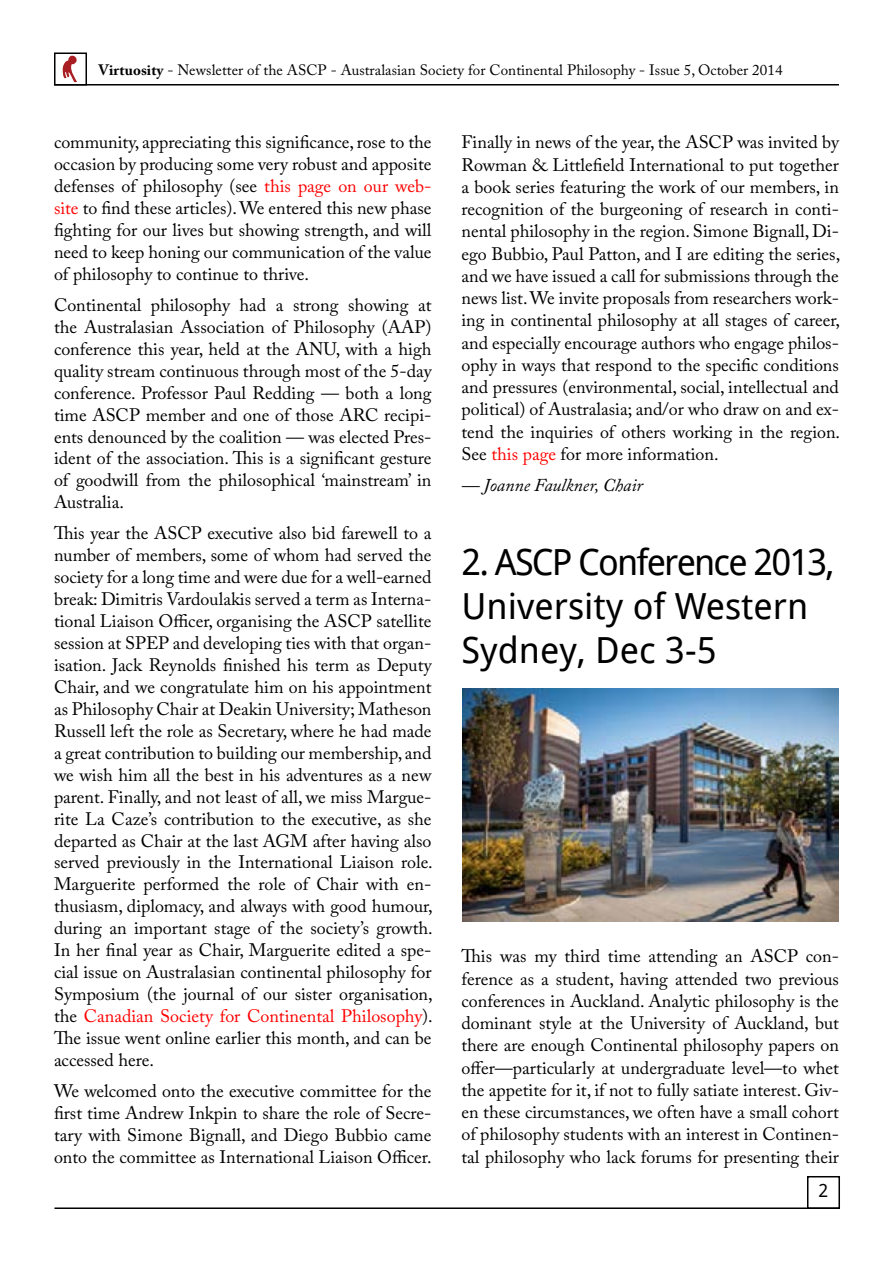
<style>
.page{position:relative;width:893px;height:1263px;background:#fff}
.page>*{position:absolute;margin:0;border:0;box-sizing:border-box;transform-origin:0 0}
.t1{font:36px/43.8px "Droid Sans";color:#000}
.t2{font:18px/21.9px "Adobe Caslon Pro";color:#000;text-align:justify}
.t3{font:italic 18px "Adobe Caslon Pro";color:#000}
.t4{font:18px "Droid Sans";color:#000}
.t5{font:15px "Adobe Caslon Pro";letter-spacing:.005em;color:#000}
.t6{font:6.45px "Rockwell";color:#000}
.s1{font-weight:700}
.s2{color:#f00}
</style>
<div class="page">
<hr style="left:54px;top:1207px;width:784px;height:2px;background:#000">
<div style="left:807px;top:1176px;width:33px;height:33px;border:2px solid #000"></div>
<hr style="left:54px;top:84px;width:785px;height:2px;background:#000">
<div style="left:54px;top:52px;width:33px;height:34px;border:2px solid #000"></div>
<svg style="left:62px;top:56px;width:15px;height:26px"></svg>
<img style="left:462px;top:688px;width:376px;height:233px">
<p class="t5" style="left:98px;top:61px;width:686px"><span class="s1">Virtuosity</span> - Newsletter of the ASCP - Australasian Society for Continental Philosophy - Issue 5, October 2014</p>
<p class="t6" style="left:84px;top:69px;width:79px">for Continental Philosophy</p>
<p class="t2" style="left:54px;top:131px;width:379px">community, appreciating this significance, rose to the occasion by producing some very robust and apposite defenses of philosophy (see <span class="s2">this page on our web&shy;site</span> to find these articles). We entered this new phase fighting for our lives but showing strength, and will need to keep honing our communication of the value of philosophy to continue to thrive.</p>
<p class="t2" style="left:54px;top:294px;width:379px">Continental philosophy had a strong showing at the Australasian Association of Philosophy (AAP) conference this year, held at the ANU, with a high quality stream continuous through most of the 5-day conference. Professor Paul Redding — both a long time ASCP member and one of those ARC recipi&shy;ents denounced by the coalition — was elected Pres&shy;ident of the association. This is a significant gesture of goodwill from the philosophical ‘mainstream’ in Australia.</p>
<p class="t2" style="left:54px;top:522px;width:380px">This year the ASCP executive also bid farewell to a number of members, some of whom had served the society for a long time and were due for a well-earned break: Dimitris Vardoulakis served a term as Interna&shy;tional Liaison Officer, organising the ASCP satellite session at SPEP and developing ties with that organ&shy;isation. Jack Reynolds finished his term as Deputy Chair, and we congratulate him on his appointment as Philosophy Chair at Deakin University; Matheson Russell left the role as Secretary, where he had made a great contribution to building our membership, and we wish him all the best in his adventures as a new parent. Finally, and not least of all, we miss Margue&shy;rite La Caze’s contribution to the executive, as she departed as Chair at the last AGM after having also served previously in the International Liaison role.<br>Marguerite performed the role of Chair with en&shy;thusiasm, diplomacy, and always with good humour, during an important stage of the society’s growth.<br>In her final year as Chair, Marguerite edited a spe&shy;cial issue on Australasian continental philosophy for Symposium (the journal of our sister organisation, the <span class="s2">Canadian Society for Continental Philosophy</span>).<br>The issue went online earlier this month, and can be accessed here.</p>
<p class="t2" style="left:54px;top:1080px;width:379px">We welcomed onto the executive committee for the first time Andrew Inkpin to share the role of Secre&shy;tary with Simone Bignall, and Diego Bubbio came onto the committee as International Liaison Officer.</p>
<p class="t2" style="left:461px;top:131px;width:380px">Finally in news of the year, the ASCP was invited by Rowman &amp; Littlefield International to put together a book series featuring the work of our members, in recognition of the burgeoning of research in conti&shy;nental philosophy in the region. Simone Bignall, Di&shy;ego Bubbio, Paul Patton, and I are editing the series, and we have issued a call for submissions through the news list. We invite proposals from researchers work&shy;ing in continental philosophy at all stages of career, and especially encourage authors who engage philos&shy;ophy in ways that respond to the specific conditions and pressures (environmental, social, intellectual and political) of Australasia; and/or who draw on and ex&shy;tend the inquiries of others working in the region.<br>See <span class="s2">this page</span> for more information.</p>
<p class="t3" style="left:461px;top:474px;width:183px">— Joanne Faulkner, Chair</p>
<h1 class="t1" style="left:461px;top:541px;width:375px">2. ASCP Conference 2013,<br>University of Western<br>Sydney, Dec 3-5</h1>
<p class="t2" style="left:461px;top:945px;width:379px">This was my third time attending an ASCP con&shy;ference as a student, having attended two previous conferences in Auckland. Analytic philosophy is the dominant style at the University of Auckland, but there are enough Continental philosophy papers on offer—particularly at undergraduate level—to whet the appetite for it, if not to fully satiate interest. Giv&shy;en these circumstances, we often have a small cohort of philosophy students with an interest in Continen&shy;tal philosophy who lack forums for presenting their</p>
<p class="t4" style="left:818px;top:1181px;width:11px">2</p>
</div>
